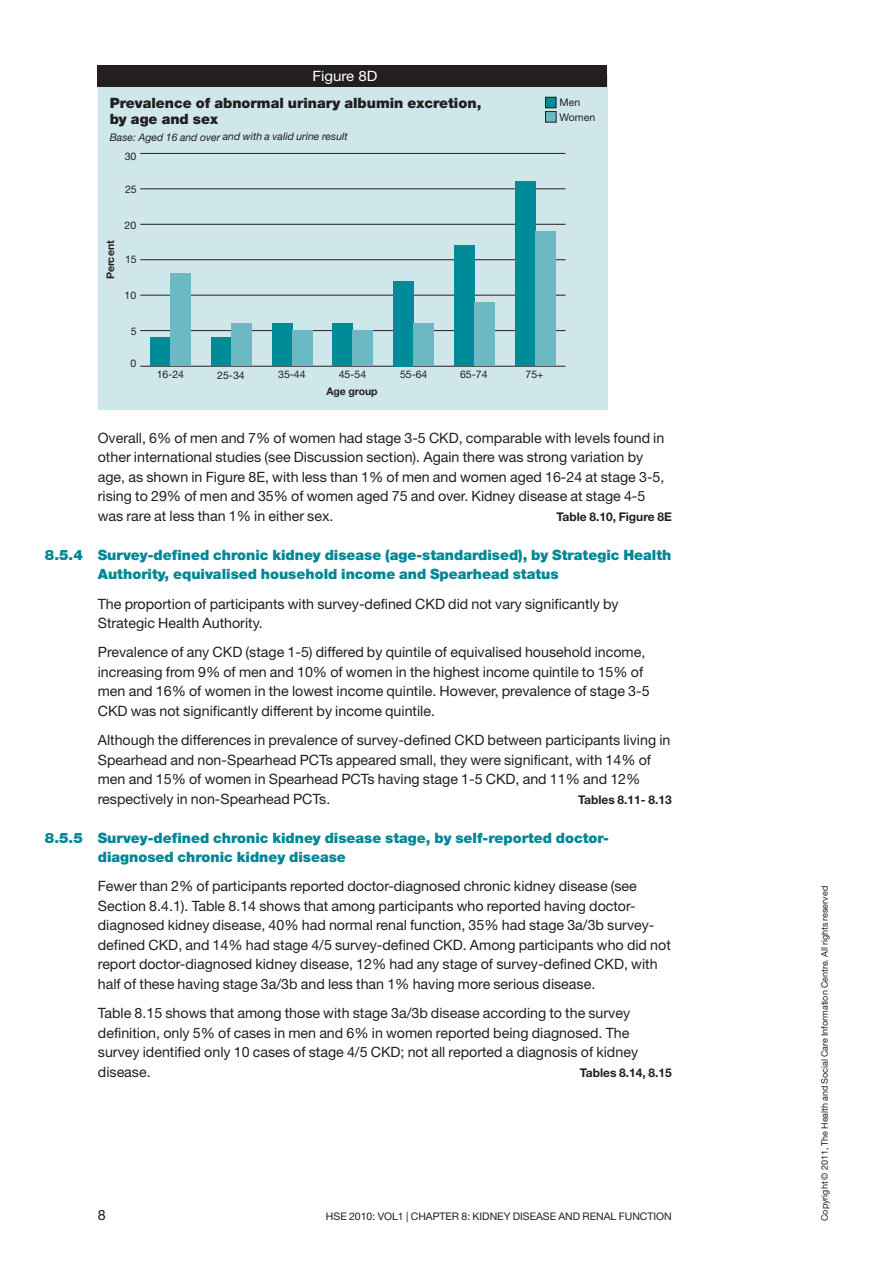
<style>
.page{position:relative;width:893px;height:1263px;background:#fff}
.page>*{position:absolute;margin:0;border:0;box-sizing:border-box;transform-origin:0 0}
.t1{font:14.25px/19.5px "Helvetica Neue";color:#231f20}
.t2{font:900 14.25px/19.5px "Helvetica Neue";color:#008795}
.t3{font:900 14.25px/16.5px "Helvetica Neue";color:#231f20}
.t4{font:14.25px "Helvetica Neue";color:#fff;scale:1.06 1}
.t5{font:700 12px "Helvetica Neue";color:#231f20}
.t6{font:10.5px/14.2px "Helvetica Neue";color:#231f20}
.t7{font:italic 10.5px "Helvetica Neue";color:#231f20}
.t8{font:700 10.5px "Helvetica Neue";color:#231f20}
.t9{font:9px "Helvetica Neue";color:#231f20}
</style>
<div class="page">
<div style="left:98px;top:74px;width:509px;height:336px;background:#cfe6ea"></div>
<div style="left:98px;top:66px;width:509px;height:21px;background:#231f20"></div>
<hr style="left:140px;top:366px;width:425px;height:1px;background:#231f20">
<hr style="left:140px;top:330px;width:425px;height:1px;background:#231f20">
<hr style="left:140px;top:295px;width:425px;height:1px;background:#231f20">
<hr style="left:140px;top:259px;width:425px;height:1px;background:#231f20">
<hr style="left:140px;top:224px;width:425px;height:1px;background:#231f20">
<hr style="left:140px;top:189px;width:425px;height:1px;background:#231f20">
<hr style="left:140px;top:153px;width:425px;height:1px;background:#231f20">
<div style="left:151px;top:338px;width:20px;height:28px;background:#008b98"></div>
<div style="left:211px;top:338px;width:20px;height:28px;background:#008b98"></div>
<div style="left:272px;top:323px;width:20px;height:43px;background:#008b98"></div>
<div style="left:333px;top:323px;width:20px;height:43px;background:#008b98"></div>
<div style="left:394px;top:281px;width:20px;height:85px;background:#008b98"></div>
<div style="left:454px;top:246px;width:20px;height:120px;background:#008b98"></div>
<div style="left:515px;top:182px;width:20px;height:184px;background:#008b98"></div>
<div style="left:171px;top:274px;width:20px;height:92px;background:#6ab9c3"></div>
<div style="left:231px;top:323px;width:20px;height:43px;background:#6ab9c3"></div>
<div style="left:292px;top:331px;width:20px;height:35px;background:#6ab9c3"></div>
<div style="left:353px;top:331px;width:20px;height:35px;background:#6ab9c3"></div>
<div style="left:414px;top:323px;width:20px;height:43px;background:#6ab9c3"></div>
<div style="left:474px;top:302px;width:20px;height:64px;background:#6ab9c3"></div>
<div style="left:535px;top:231px;width:20px;height:135px;background:#6ab9c3"></div>
<div style="left:545px;top:97px;width:11px;height:11px;background:#008b98"></div>
<div style="left:545px;top:97px;width:11px;height:11px;border:1px solid #231f20"></div>
<div style="left:545px;top:112px;width:11px;height:10px;background:#6ab9c3"></div>
<div style="left:545px;top:111px;width:11px;height:11px;border:1px solid #231f20"></div>
<p class="t4" style="left:312px;top:71px;width:63px">Figure 8D</p>
<p class="t3" style="left:110px;top:96px;width:373px">Prevalence of abnormal urinary albumin excretion, by age and sex</p>
<p class="t7" style="left:110px;top:133px;width:240px">Base: Aged 16 and over and with a valid urine result</p>
<p class="t6" style="left:125px;top:151px;width:13px">30</p>
<p class="t6" style="left:125px;top:183px;width:13px">25</p>
<p class="t8" style="left:107px;top:279px;width:40px;rotate:-90deg">Percent</p>
<p class="t6" style="left:125px;top:219px;width:13px">20</p>
<p class="t6" style="left:125px;top:253px;width:13px">15</p>
<p class="t6" style="left:125px;top:289px;width:13px">10</p>
<p class="t6" style="left:131px;top:325px;width:7px">5</p>
<p class="t6" style="left:130px;top:357px;width:7px">0</p>
<p class="t6" style="left:157px;top:368px;width:29px">16-24</p>
<p class="t6" style="left:217px;top:369px;width:29px">25-34</p>
<p class="t6" style="left:278px;top:368px;width:29px">35-44</p>
<p class="t6" style="left:339px;top:368px;width:29px">45-54</p>
<p class="t6" style="left:400px;top:368px;width:29px">55-64</p>
<p class="t6" style="left:460px;top:368px;width:29px">65-74</p>
<p class="t6" style="left:525px;top:368px;width:19px">75+</p>
<p class="t8" style="left:326px;top:388px;width:53px">Age group</p>
<p class="t6" style="left:560px;top:97px;width:37px">Men<br>Women</p>
<p class="t1" style="left:98px;top:429px;width:568px">Overall, 6% of men and 7% of women had stage 3-5 CKD, comparable with levels found in other international studies (see Discussion section). Again there was strong variation by age, as shown in Figure 8E, with less than 1% of men and women aged 16-24 at stage 3-5, rising to 29% of men and 35% of women aged 75 and over. Kidney disease at stage 4-5 was rare at less than 1% in either sex.</p>
<p class="t5" style="left:556px;top:512px;width:117px">Table 8.10, Figure 8E</p>
<p class="t2" style="left:98px;top:546px;width:575px;text-indent:-53px">8.5.4 Survey-defined chronic kidney disease (age-standardised), by Strategic Health<br>Authority, equivalised household income and Spearhead status</p>
<p class="t1" style="left:98px;top:595px;width:522px">The proportion of participants with survey-defined CKD did not vary significantly by<br>Strategic Health Authority.</p>
<p class="t1" style="left:98px;top:644px;width:553px">Prevalence of any CKD (stage 1-5) differed by quintile of equivalised household income, increasing from 9% of men and 10% of women in the highest income quintile to 15% of men and 16% of women in the lowest income quintile. However, prevalence of stage 3-5<br>CKD was not significantly different by income quintile.</p>
<p class="t1" style="left:98px;top:732px;width:574px">Although the differences in prevalence of survey-defined CKD between participants living in Spearhead and non-Spearhead PCTs appeared small, they were significant, with 14% of men and 15% of women in Spearhead PCTs having stage 1-5 CKD, and 11% and 12% respectively in non-Spearhead PCTs.</p>
<p class="t5" style="left:578px;top:795px;width:95px">Tables 8.11- 8.13</p>
<p class="t2" style="left:98px;top:829px;width:513px;text-indent:-53px">8.5.5 Survey-defined chronic kidney disease stage, by self-reported doctor&shy;diagnosed chronic kidney disease</p>
<p class="t1" style="left:98px;top:878px;width:574px">Fewer than 2% of participants reported doctor-diagnosed chronic kidney disease (see Section 8.4.1). Table 8.14 shows that among participants who reported having doctor&shy;diagnosed kidney disease, 40% had normal renal function, 35% had stage 3a/3b survey&shy;defined CKD, and 14% had stage 4/5 survey-defined CKD. Among participants who did not report doctor-diagnosed kidney disease, 12% had any stage of survey-defined CKD, with half of these having stage 3a/3b and less than 1% having more serious disease.</p>
<p class="t1" style="left:98px;top:1005px;width:542px">Table 8.15 shows that among those with stage 3a/3b disease according to the survey definition, only 5% of cases in men and 6% in women reported being diagnosed. The survey identified only 10 cases of stage 4/5 CKD; not all reported a diagnosis of kidney disease.</p>
<p class="t5" style="left:580px;top:1068px;width:94px">Tables 8.14, 8.15</p>
<p class="t1" style="left:98px;top:1206px;width:9px">8</p>
<p class="t6" style="left:326px;top:1210px;width:347px">HSE 2010: VOL1 | CHAPTER 8: KIDNEY DISEASE AND RENAL FUNCTION</p>
<p class="t9" style="left:821px;top:1221px;width:337px;rotate:-90deg">Copyright © 2011, The Health and Social Care Information Centre. All rights reserved</p>
</div>
